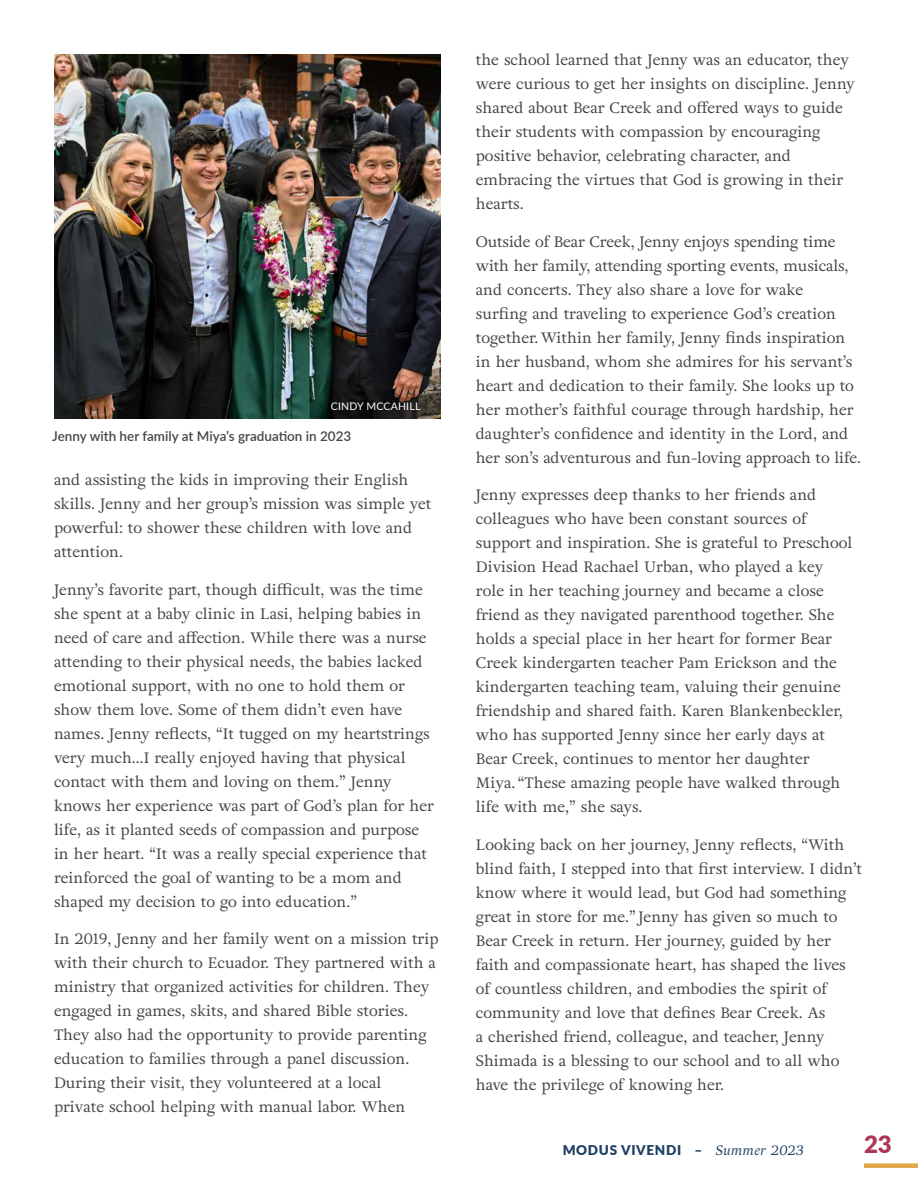
<style>
.page{position:relative;width:918px;height:1188px;background:#fff}
.page>*{position:absolute;margin:0;border:0;box-sizing:border-box;transform-origin:0 0}
.t1{font:900 24px "Lato";color:#ad3853}
.t2{font:15px/24px "Adriane Text";color:#464547}
.t3{font:600 13.5px "Lato";color:#464547}
.t4{font:900 13.5px "Lato";letter-spacing:.05em;color:#1f4062}
.t5{font:10.5px "Lato";letter-spacing:.02em;color:#fff}
.s1{font-family:"Adriane Text";font-weight:400;font-style:italic}
</style>
<div class="page">
<div style="left:864px;top:1163px;width:54px;height:5px;background:#dea645"></div>
<img style="left:54px;top:54px;width:386px;height:364px">
<p class="t5" style="left:331px;top:398px;width:91px">CINDY MCCAHILL</p>
<p class="t3" style="left:52px;top:426px;width:301px">Jenny with her family at Miya’s graduation in 2023</p>
<p class="t2" style="left:54px;top:468px;width:379px">and assisting the kids in improving their English skills. Jenny and her group’s mission was simple yet powerful: to shower these children with love and attention.</p>
<p class="t2" style="left:54px;top:577px;width:381px">Jenny’s favorite part, though difficult, was the time she spent at a baby clinic in Lasi, helping babies in need of care and affection. While there was a nurse attending to their physical needs, the babies lacked emotional support, with no one to hold them or show them love. Some of them didn’t even have names. Jenny reflects, “It tugged on my heartstrings very much…I really enjoyed having that physical contact with them and loving on them.” Jenny knows her experience was part of God’s plan for her life, as it planted seeds of compassion and purpose in her heart. “It was a really special experience that reinforced the goal of wanting to be a mom and shaped my decision to go into education.”</p>
<p class="t2" style="left:54px;top:927px;width:386px">In 2019, Jenny and her family went on a mission trip with their church to Ecuador. They partnered with a ministry that organized activities for children. They engaged in games, skits, and shared Bible stories.<br>They also had the opportunity to provide parenting education to families through a panel discussion.<br>During their visit, they volunteered at a local<br>private school helping with manual labor. When</p>
<p class="t2" style="left:476px;top:48px;width:380px">the school learned that Jenny was an educator, they were curious to get her insights on discipline. Jenny shared about Bear Creek and offered ways to guide their students with compassion by encouraging positive behavior, celebrating character, and embracing the virtues that God is growing in their hearts.</p>
<p class="t2" style="left:476px;top:229px;width:387px">Outside of Bear Creek, Jenny enjoys spending time with her family, attending sporting events, musicals, and concerts. They also share a love for wake<br>surfing and traveling to experience God’s creation together. Within her family, Jenny finds inspiration in her husband, whom she admires for his servant’s heart and dedication to their family. She looks up to her mother’s faithful courage through hardship, her daughter’s confidence and identity in the Lord, and her son’s adventurous and fun-loving approach to life.</p>
<p class="t2" style="left:476px;top:483px;width:378px">Jenny expresses deep thanks to her friends and colleagues who have been constant sources of support and inspiration. She is grateful to Preschool Division Head Rachael Urban, who played a key role in her teaching journey and became a close friend as they navigated parenthood together. She holds a special place in her heart for former Bear Creek kindergarten teacher Pam Erickson and the kindergarten teaching team, valuing their genuine friendship and shared faith. Karen Blankenbeckler, who has supported Jenny since her early days at Bear Creek, continues to mentor her daughter Miya. “These amazing people have walked through life with me,” she says.</p>
<p class="t2" style="left:476px;top:832px;width:388px">Looking back on her journey, Jenny reflects, “With blind faith, I stepped into that first interview. I didn’t know where it would lead, but God had something great in store for me.” Jenny has given so much to Bear Creek in return. Her journey, guided by her faith and compassionate heart, has shaped the lives of countless children, and embodies the spirit of community and love that defines Bear Creek. As<br>a cherished friend, colleague, and teacher, Jenny Shimada is a blessing to our school and to all who have the privilege of knowing her.</p>
<p class="t4" style="left:563px;top:1140px;width:242px">MODUS VIVENDI – <span class="s1">Summer 2023</span></p>
<h1 class="t1" style="left:864px;top:1127px;width:29px">23</h1>
</div>
